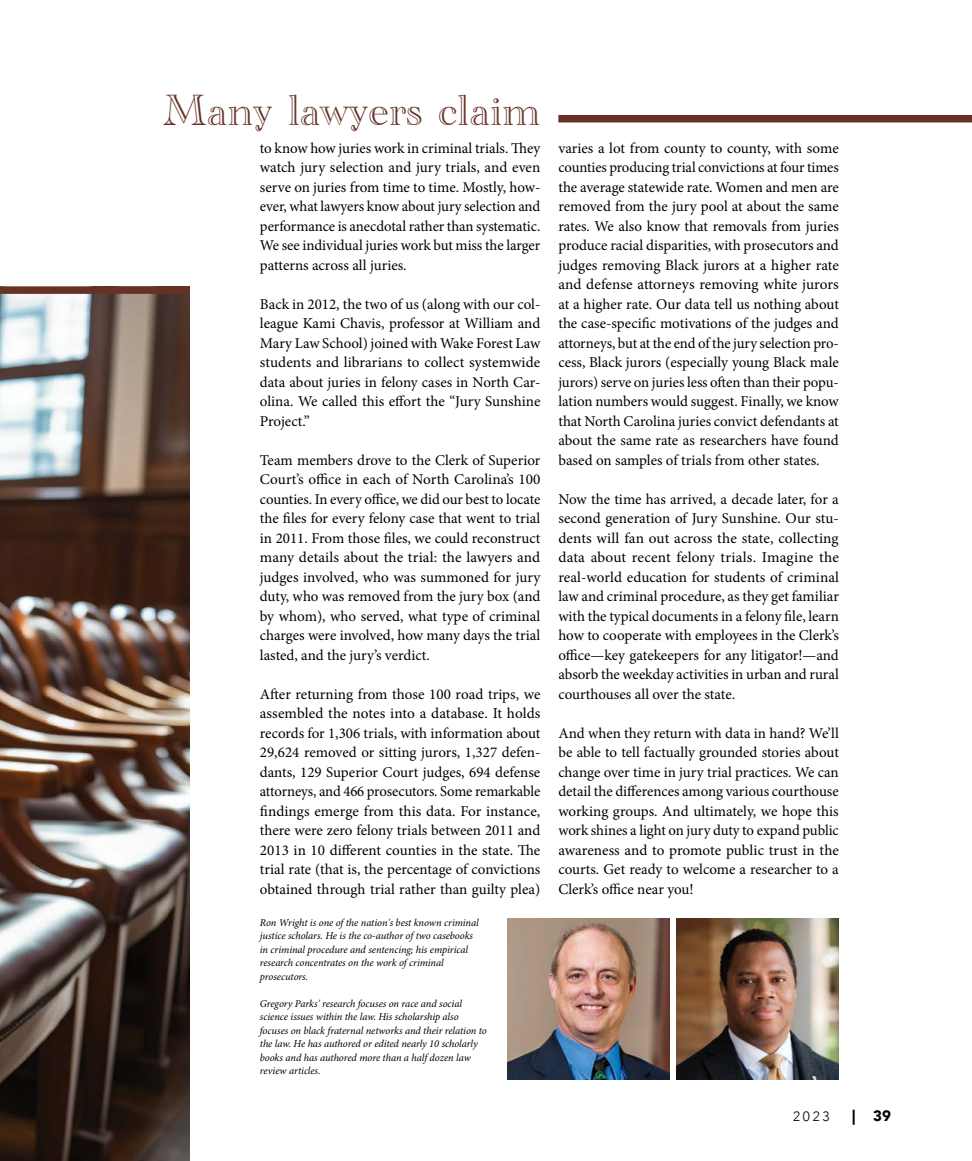
<style>
.page{position:relative;width:972px;height:1161px;background:#fff}
.page>*{position:absolute;margin:0;border:0;box-sizing:border-box;transform-origin:0 0}
.Placeholder{font:45px "Academy Engraved Let Plain";letter-spacing:.01em;color:#673127}
.body{font:15px/19.5px "Minion Pro";color:#000;text-align:justify}
.t1{font:900 15px "Avenir";color:#000}
.t2{font:300 13.5px "Avenir";color:#000}
.body-2{font:italic 10.5px/13.5px "Minion Pro";letter-spacing:-.01em;color:#000}
</style>
<div class="page">
<img style="left:0;top:294px;width:190px;height:867px">
<img style="left:508px;top:918px;width:162px;height:162px">
<img style="left:677px;top:918px;width:162px;height:162px">
<div style="left:558px;top:115px;width:414px;height:7px;background:#673127"></div>
<div style="left:0;top:286px;width:190px;height:8px;background:#673127"></div>
<p class="Placeholder" style="left:163px;top:77px;width:379px">Many lawyers claim</p>
<p class="body" style="left:260px;top:138px;width:282px">to know how juries work in criminal trials. They watch jury selection and jury trials, and even serve on juries from time to time. Mostly, how&shy;ever, what lawyers know about jury selection and performance is anecdotal rather than systematic.<br>We see individual juries work but miss the larger patterns across all juries.</p>
<p class="body" style="left:260px;top:294px;width:282px">Back in 2012, the two of us (along with our col&shy;league Kami Chavis, professor at William and Mary Law School) joined with Wake Forest Law students and librarians to collect systemwide data about juries in felony cases in North Car&shy;olina. We called this effort the “Jury Sunshine Project.”</p>
<p class="body" style="left:260px;top:450px;width:282px">Team members drove to the Clerk of Superior Court’s office in each of North Carolina’s 100 counties. In every office, we did our best to locate the files for every felony case that went to trial in 2011. From those files, we could reconstruct many details about the trial: the lawyers and judges involved, who was summoned for jury duty, who was removed from the jury box (and by whom), who served, what type of criminal charges were involved, how many days the trial lasted, and the jury’s verdict.</p>
<p class="body" style="left:260px;top:684px;width:282px">After returning from those 100 road trips, we assembled the notes into a database. It holds records for 1,306 trials, with information about 29,624 removed or sitting jurors, 1,327 defen&shy;dants, 129 Superior Court judges, 694 defense attorneys, and 466 prosecutors. Some remarkable findings emerge from this data. For instance, there were zero felony trials between 2011 and 2013 in 10 different counties in the state. The trial rate (that is, the percentage of convictions obtained through trial rather than guilty plea)</p>
<p class="body-2" style="left:260px;top:916px;width:220px">Ron Wright is one of the nation's best known criminal justice scholars. He is the co-author of two casebooks in criminal procedure and sentencing; his empirical research concentrates on the work of criminal prosecutors.</p>
<p class="body-2" style="left:260px;top:997px;width:229px">Gregory Parks' research focuses on race and social science issues within the law. His scholarship also focuses on black fraternal networks and their relation to the law. He has authored or edited nearly 10 scholarly books and has authored more than a half dozen law review articles.</p>
<p class="body" style="left:558px;top:138px;width:282px">varies a lot from county to county, with some counties producing trial convictions at four times the average statewide rate. Women and men are removed from the jury pool at about the same rates. We also know that removals from juries produce racial disparities, with prosecutors and judges removing Black jurors at a higher rate and defense attorneys removing white jurors at a higher rate. Our data tell us nothing about the case-specific motivations of the judges and attorneys, but at the end of the jury selection pro&shy;cess, Black jurors (especially young Black male jurors) serve on juries less often than their popu&shy;lation numbers would suggest. Finally, we know that North Carolina juries convict defendants at about the same rate as researchers have found based on samples of trials from other states.</p>
<p class="body" style="left:558px;top:489px;width:282px">Now the time has arrived, a decade later, for a second generation of Jury Sunshine. Our stu&shy;dents will fan out across the state, collecting data about recent felony trials. Imagine the real-world education for students of criminal law and criminal procedure, as they get familiar with the typical documents in a felony file, learn how to cooperate with employees in the Clerk’s office—key gatekeepers for any litigator!—and absorb the weekday activities in urban and rural courthouses all over the state.</p>
<p class="body" style="left:558px;top:723px;width:282px">And when they return with data in hand? We’ll be able to tell factually grounded stories about change over time in jury trial practices. We can detail the differences among various courthouse working groups. And ultimately, we hope this work shines a light on jury duty to expand public awareness and to promote public trust in the courts. Get ready to welcome a researcher to a Clerk’s office near you!</p>
<p class="t2" style="left:793px;top:1108px;width:38px">2023</p>
<p class="t1" style="left:852px;top:1102px;width:40px">| 39</p>
</div>
